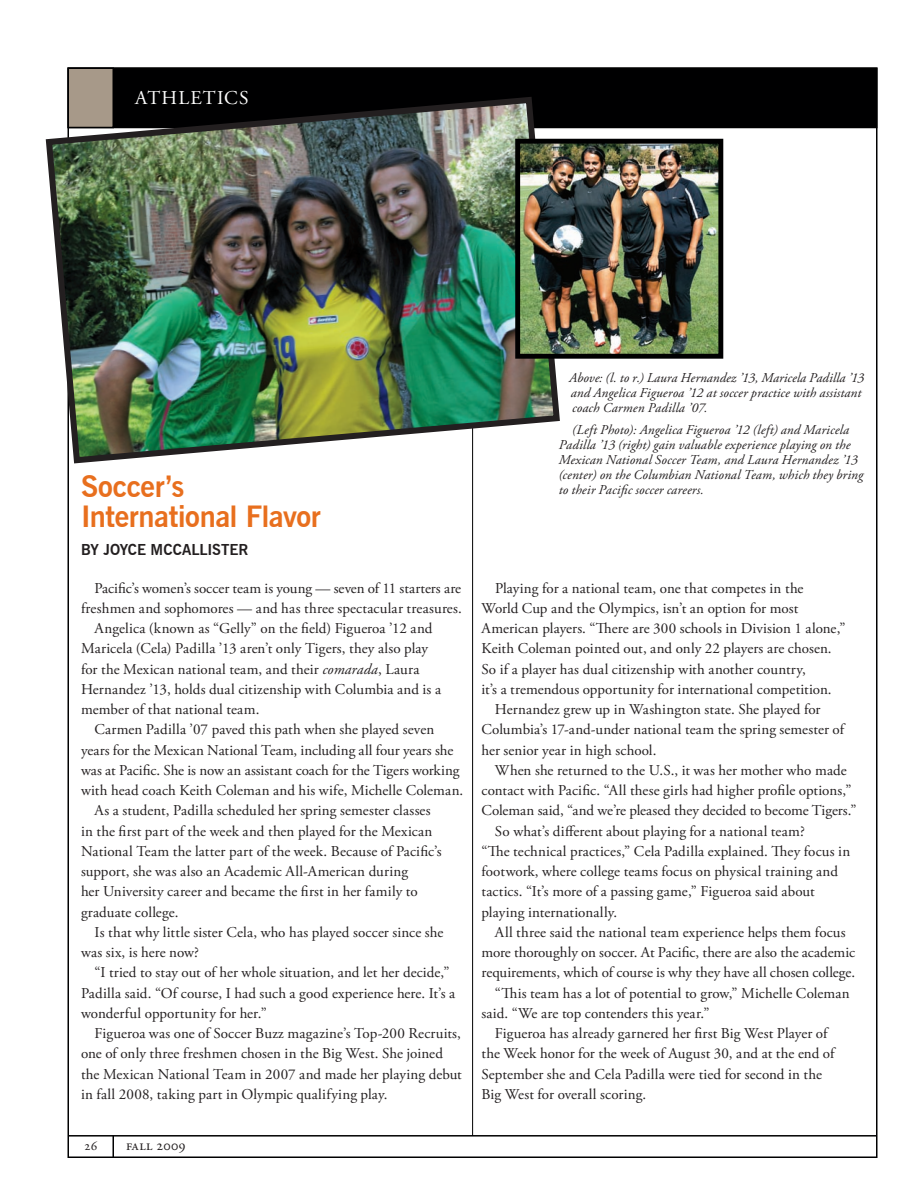
<style>
.page{position:relative;width:918px;height:1188px;background:#fff}
.page>*{position:absolute;margin:0;border:0;box-sizing:border-box;transform-origin:0 0}
._20_Head_NG{font:700 29.25px/30px "News Gothic BT";letter-spacing:-.01em;color:#e86f1e}
._90_Department_Heads{font:19.5px "Adobe Garamond Pro";letter-spacing:.06em;color:#fff}
._23_Body{font:15px/20.2px "Adobe Garamond Pro";letter-spacing:.005em;color:#231f20}
._41_Feature_byline{font:700 15px "News Gothic BT";letter-spacing:-.005em;color:#231f20}
._28_Caption{font:italic 13.5px/15px "Adobe Garamond Pro";letter-spacing:.01em;color:#231f20}
.t1{font:13.5px "Adobe Garamond Pro";color:#231f20}
.s1{font-style:italic}
</style>
<div class="page">
<hr style="left:112px;top:1136px;width:2px;height:21px;background:#000001">
<hr style="left:472px;top:319px;width:1px;height:817px;background:#000001">
<hr style="left:68px;top:1135px;width:809px;height:2px;background:#000001">
<div style="left:68px;top:68px;width:810px;height:60px;background:#000001"></div>
<div style="left:68px;top:68px;width:46px;height:60px;background:#a79989;border:2px solid #000001"></div>
<img style="left:45px;top:94px;width:518px;height:373px">
<img style="left:521px;top:145px;width:196px;height:208px">
<div style="left:515px;top:139px;width:208px;height:220px;border:5px solid #000001"></div>
<p class="_90_Department_Heads" style="left:135px;top:86px;width:115px">ATHLETICS</p>
<p class="_20_Head_NG" style="left:81px;top:471px;width:242px">Soccer’s<br>International Flavor</p>
<p class="_41_Feature_byline" style="left:81px;top:541px;width:169px">BY JOYCE MCCALLISTER</p>
<p class="_23_Body" style="left:81px;top:578px;width:382px;text-align:right">Pacific’s women’s soccer team is young — seven of 11 starters are freshmen and sophomores — and has three spectacular treasures.</p>
<p class="_23_Body" style="left:81px;top:619px;width:362px;text-indent:14px">Angelica (known as “Gelly” on the field) Figueroa ’12 and Maricela (Cela) Padilla ’13 aren’t only Tigers, they also play for the Mexican national team, and their <span class="s1">comarada</span>, Laura Hernandez ’13, holds dual citizenship with Columbia and is a member of that national team.</p>
<p class="_23_Body" style="left:81px;top:720px;width:384px;text-indent:14px">Carmen Padilla ’07 paved this path when she played seven years for the Mexican National Team, including all four years she was at Pacific. She is now an assistant coach for the Tigers working with head coach Keith Coleman and his wife, Michelle Coleman.</p>
<p class="_23_Body" style="left:81px;top:801px;width:362px;text-indent:14px">As a student, Padilla scheduled her spring semester classes in the first part of the week and then played for the Mexican National Team the latter part of the week. Because of Pacific’s support, she was also an Academic All-American during<br>her University career and became the first in her family to graduate college.</p>
<p class="_23_Body" style="left:81px;top:923px;width:364px;text-indent:14px">Is that why little sister Cela, who has played soccer since she was six, is here now?</p>
<p class="_23_Body" style="left:81px;top:963px;width:376px;text-indent:14px">“I tried to stay out of her whole situation, and let her decide,”<br>Padilla said. “Of course, I had such a good experience here. It’s a wonderful opportunity for her.”</p>
<p class="_23_Body" style="left:81px;top:1024px;width:382px;text-indent:14px">Figueroa was one of Soccer Buzz magazine’s Top-200 Recruits, one of only three freshmen chosen in the Big West. She joined the Mexican National Team in 2007 and made her playing debut in fall 2008, taking part in Olympic qualifying play.</p>
<p class="t1" style="left:84px;top:1137px;width:15px">26</p>
<p class="_23_Body" style="left:126px;top:1135px;width:61px">fall 2009</p>
<p class="_28_Caption" style="left:569px;top:370px;width:296px">Above: (l. to r.) Laura Hernandez ’13, Maricela Padilla ’13 and Angelica Figueroa ’12 at soccer practice with assistant coach Carmen Padilla ’07.</p>
<p class="_28_Caption" style="left:559px;top:423px;width:306px;text-indent:14px">(Left Photo): Angelica Figueroa ’12 (left) and Maricela Padilla ’13 (right) gain valuable experience playing on the Mexican National Soccer Team, and Laura Hernandez ’13 (center) on the Columbian National Team, which they bring to their Pacific soccer careers.</p>
<p class="_23_Body" style="left:481px;top:578px;width:366px;text-indent:14px">Playing for a national team, one that competes in the<br>World Cup and the Olympics, isn’t an option for most American players. “There are 300 schools in Division 1 alone,” Keith Coleman pointed out, and only 22 players are chosen.<br>So if a player has dual citizenship with another country,<br>it’s a tremendous opportunity for international competition.</p>
<p class="_23_Body" style="left:481px;top:700px;width:364px;text-indent:14px">Hernandez grew up in Washington state. She played for<br>Columbia’s 17-and-under national team the spring semester of her senior year in high school.</p>
<p class="_23_Body" style="left:481px;top:761px;width:376px;text-align:center">When she returned to the U.S., it was her mother who made contact with Pacific. “All these girls had higher profile options,”<br>Coleman said, “and we’re pleased they decided to become Tigers.”</p>
<p class="_23_Body" style="left:481px;top:821px;width:370px;text-indent:14px">So what’s different about playing for a national team?<br>“The technical practices,” Cela Padilla explained. They focus in footwork, where college teams focus on physical training and tactics. “It’s more of a passing game,” Figueroa said about playing internationally.</p>
<p class="_23_Body" style="left:481px;top:923px;width:375px;text-align:center">All three said the national team experience helps them focus more thoroughly on soccer. At Pacific, there are also the academic requirements, which of course is why they have all chosen college.</p>
<p class="_23_Body" style="left:481px;top:983px;width:370px;text-indent:14px">“This team has a lot of potential to grow,” Michelle Coleman said. “We are top contenders this year.”</p>
<p class="_23_Body" style="left:481px;top:1024px;width:354px;text-indent:14px">Figueroa has already garnered her first Big West Player of the Week honor for the week of August 30, and at the end of September she and Cela Padilla were tied for second in the Big West for overall scoring.</p>
</div>
